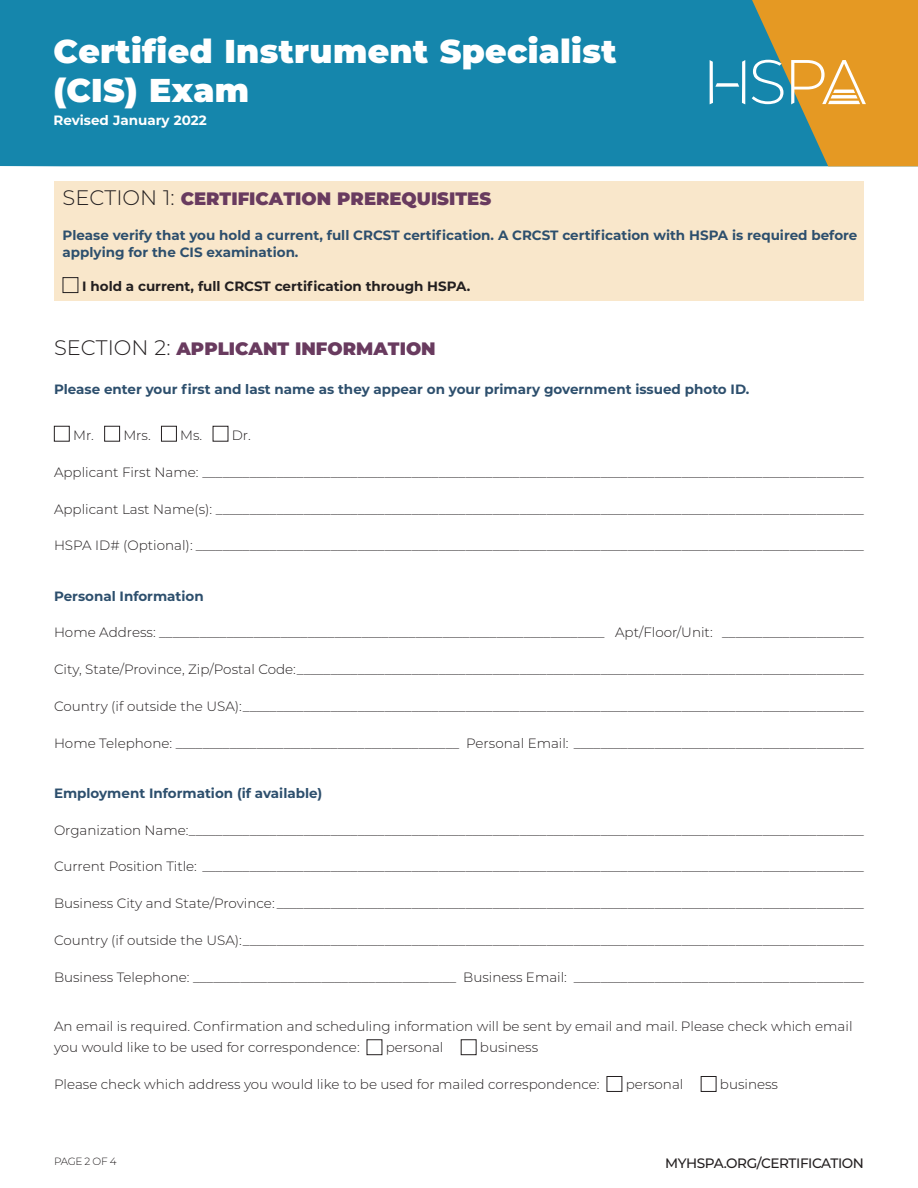
<style>
.page{position:relative;width:918px;height:1188px;background:#fff}
.page>*{position:absolute;margin:0;border:0;box-sizing:border-box;transform-origin:0 0}
.t1{font:900 33px/39px "Montserrat";letter-spacing:.01em;color:#fff}
.t2{font:900 18px "Montserrat";color:#693b5f}
.t3{font:500 13.65px "Montserrat";letter-spacing:-.03em;color:#231f20}
.t4{font:300 13.5px/21px "Montserrat";color:#231f20}
.t5{font:700 13.5px/16.5px "Montserrat";color:#2d4f6d}
.t6{font:700 13.5px "Montserrat";color:#231f20}
.t7{font:700 13.5px "Montserrat";color:#fff}
.t8{font:300 10.5px "Montserrat";letter-spacing:-.035em;color:#231f20}
.s1{font-weight:300;font-size:21px;color:#231f20}
</style>
<div class="page">
<div style="left:54px;top:182px;width:810px;height:119px;background:#f9e7cb"></div>
<div style="left:63px;top:277px;width:15px;height:16px;border:1px solid #231f20"></div>
<div style="left:54px;top:426px;width:16px;height:16px;border:1px solid #231f20"></div>
<div style="left:104px;top:426px;width:16px;height:16px;border:1px solid #231f20"></div>
<div style="left:161px;top:426px;width:16px;height:16px;border:1px solid #231f20"></div>
<div style="left:213px;top:426px;width:15px;height:16px;border:1px solid #231f20"></div>
<div style="left:367px;top:1039px;width:15px;height:16px;border:1px solid #231f20"></div>
<div style="left:461px;top:1039px;width:15px;height:16px;border:1px solid #231f20"></div>
<div style="left:607px;top:1076px;width:15px;height:16px;border:1px solid #231f20"></div>
<div style="left:701px;top:1076px;width:15px;height:16px;border:1px solid #231f20"></div>
<div style="left:0;top:0;width:752px;height:166px;background:#1586ac"></div>
<svg style="left:710px;top:60px;width:35px;height:44px"></svg>
<svg style="left:752px;top:0;width:166px;height:166px;background:#b8994a"></svg>
<p class="t1" style="left:54px;top:30px;width:565px">Certified Instrument Specialist (CIS) Exam</p>
<p class="t7" style="left:54px;top:111px;width:155px">Revised January 2022</p>
<p class="t2" style="left:63px;top:185px;width:430px"><span class="s1">SECTION 1:</span> CERTIFICATION PREREQUISITES</p>
<p class="t5" style="left:63px;top:226px;width:796px">Please verify that you hold a current, full CRCST certification. A CRCST certification with HSPA is required before applying for the CIS examination.</p>
<p class="t6" style="left:82px;top:277px;width:390px">I hold a current, full CRCST certification through HSPA.</p>
<p class="t2" style="left:54px;top:335px;width:383px"><span class="s1">SECTION 2:</span> APPLICANT INFORMATION</p>
<p class="t5" style="left:54px;top:380px;width:697px">Please enter your first and last name as they appear on your primary government issued photo ID.</p>
<p class="t4" style="left:73px;top:424px;width:22px">Mr.</p>
<p class="t4" style="left:123px;top:424px;width:29px">Mrs.</p>
<p class="t4" style="left:180px;top:424px;width:72px">Ms. Dr.</p>
<p class="t4" style="left:54px;top:461px;width:811px">Applicant First Name: __________________________________________________________________________________________________</p>
<p class="t4" style="left:54px;top:498px;width:811px">Applicant Last Name(s): ________________________________________________________________________________________________</p>
<p class="t4" style="left:54px;top:535px;width:811px">HSPA ID# (Optional): ___________________________________________________________________________________________________</p>
<p class="t5" style="left:54px;top:587px;width:151px">Personal Information</p>
<p class="t4" style="left:54px;top:622px;width:811px">Home Address: __________________________________________________________________ Apt/Floor/Unit: _____________________</p>
<p class="t4" style="left:54px;top:658px;width:811px">City, State/Province, Zip/Postal Code:____________________________________________________________________________________</p>
<p class="t4" style="left:54px;top:695px;width:811px">Country (if outside the USA):____________________________________________________________________________________________</p>
<p class="t4" style="left:54px;top:732px;width:811px">Home Telephone: __________________________________________ Personal Email: ___________________________________________</p>
<p class="t5" style="left:54px;top:784px;width:270px">Employment Information (if available)</p>
<p class="t4" style="left:54px;top:819px;width:811px">Organization Name:____________________________________________________________________________________________________</p>
<p class="t4" style="left:54px;top:856px;width:811px">Current Position Title: __________________________________________________________________________________________________</p>
<p class="t4" style="left:54px;top:892px;width:811px">Business City and State/Province: _______________________________________________________________________________________</p>
<p class="t4" style="left:54px;top:929px;width:811px">Country (if outside the USA):____________________________________________________________________________________________</p>
<p class="t4" style="left:54px;top:966px;width:811px">Business Telephone: _______________________________________ Business Email: ___________________________________________</p>
<p class="t4" style="left:54px;top:1015px;width:800px">An email is required. Confirmation and scheduling information will be sent by email and mail. Please check which email you would like to be used for correspondence:</p>
<p class="t4" style="left:386px;top:1036px;width:59px">personal</p>
<p class="t4" style="left:480px;top:1036px;width:60px">business</p>
<p class="t4" style="left:54px;top:1073px;width:547px">Please check which address you would like to be used for mailed correspondence:</p>
<p class="t4" style="left:626px;top:1073px;width:59px">personal</p>
<p class="t4" style="left:720px;top:1073px;width:60px">business</p>
<p class="t8" style="left:54px;top:1154px;width:64px">PAGE 2 OF 4</p>
<p class="t3" style="left:665px;top:1154px;width:200px">MYHSPA.ORG/CERTIFICATION</p>
</div>
